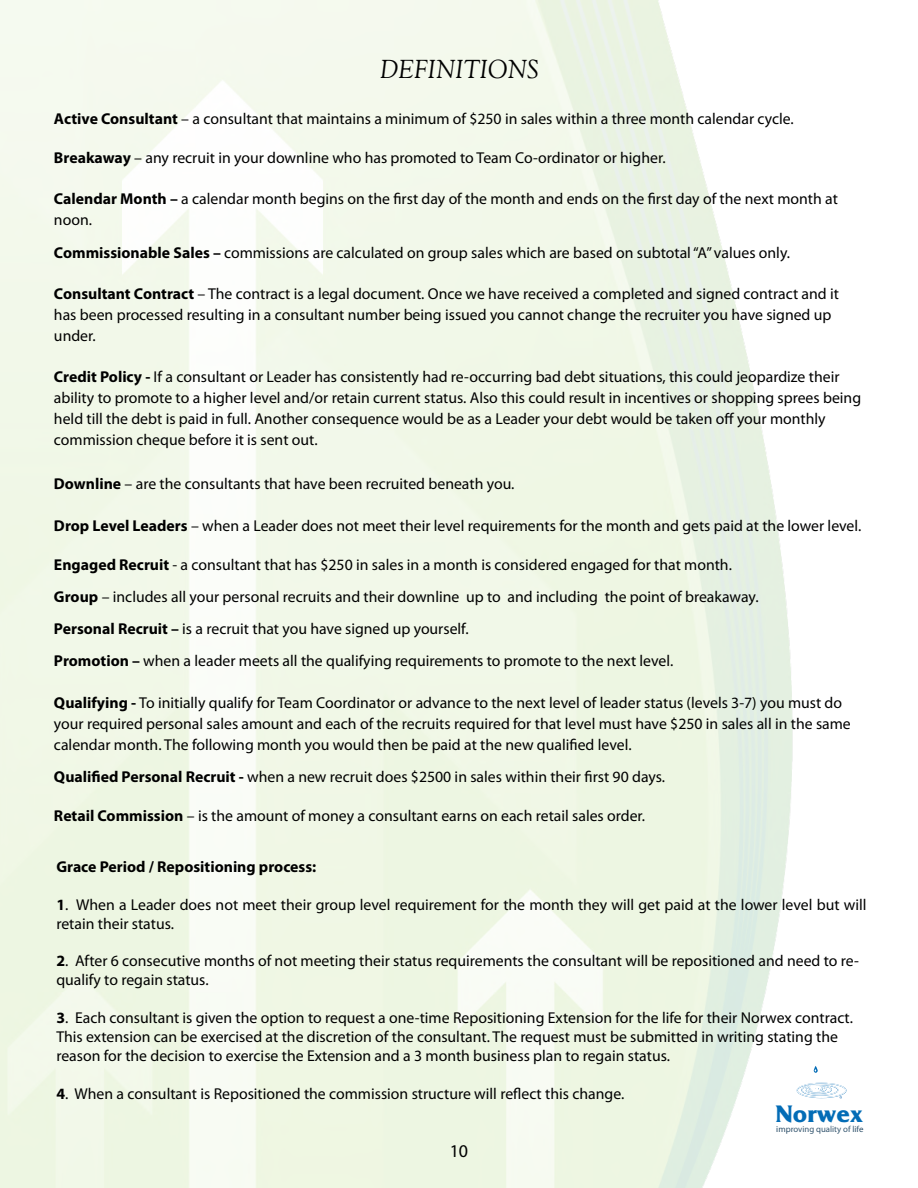
<style>
.page{position:relative;width:918px;height:1188px;background:#fff}
.page>*{position:absolute;margin:0;border:0;box-sizing:border-box;transform-origin:0 0}
.t1{font:italic 27px "Goudy Old Style T";color:#000}
.t2{font:700 25.05px "Friz Quadrata Std";color:#036cb6}
.t3{font:18px "Myriad Pro";color:#000}
.t4{font:15.75px/21px "Myriad Pro";color:#000}
.t5{font:700 15.75px "Myriad Pro";color:#000}
.t6{font:8.85px "Myriad Pro";color:#002b4a}
.s1{font-weight:700}
</style>
<div class="page">
<svg style="left:814px;top:1066px;width:4px;height:7px"></svg>
<svg style="left:797px;top:1083px;width:49px;height:16px"></svg>
<h1 class="t1" style="left:379px;top:55px;width:161px">DEFINITIONS</h1>
<p class="t4" style="left:54px;top:108px;width:741px"><span class="s1">Active Consultant</span> – a consultant that maintains a minimum of $250 in sales within a three month calendar cycle.</p>
<p class="t4" style="left:54px;top:147px;width:613px"><span class="s1">Breakaway</span> – any recruit in your downline who has promoted to Team Co-ordinator or higher.</p>
<p class="t4" style="left:54px;top:188px;width:785px"><span class="s1">Calendar Month –</span> a calendar month begins on the first day of the month and ends on the first day of the next month at noon.</p>
<p class="t4" style="left:54px;top:242px;width:738px"><span class="s1">Commissionable Sales –</span> commissions are calculated on group sales which are based on subtotal “A” values only.</p>
<p class="t4" style="left:54px;top:283px;width:787px"><span class="s1">Consultant Contract</span> – The contract is a legal document. Once we have received a completed and signed contract and it has been processed resulting in a consultant number being issued you cannot change the recruiter you have signed up under.</p>
<p class="t4" style="left:54px;top:366px;width:809px"><span class="s1">Credit Policy -</span> If a consultant or Leader has consistently had re-occurring bad debt situations, this could jeopardize their ability to promote to a higher level and/or retain current status. Also this could result in incentives or shopping sprees being held till the debt is paid in full. Another consequence would be as a Leader your debt would be taken off your monthly commission cheque before it is sent out.</p>
<p class="t4" style="left:54px;top:473px;width:462px"><span class="s1">Downline</span> – are the consultants that have been recruited beneath you.</p>
<p class="t4" style="left:54px;top:514px;width:809px"><span class="s1">Drop Level Leaders</span> – when a Leader does not meet their level requirements for the month and gets paid at the lower level.</p>
<p class="t4" style="left:54px;top:548px;width:706px;line-height:32.2px"><span class="s1">Engaged Recruit</span> - a consultant that has $250 in sales in a month is considered engaged for that month.<br><span class="s1">Group</span> – includes all your personal recruits and their downline up to and including the point of breakaway.<br><span class="s1">Personal Recruit –</span> is a recruit that you have signed up yourself.<br><span class="s1">Promotion –</span> when a leader meets all the qualifying requirements to promote to the next level.</p>
<p class="t4" style="left:54px;top:692px;width:798px"><span class="s1">Qualifying -</span> To initially qualify for Team Coordinator or advance to the next level of leader status (levels 3-7) you must do your required personal sales amount and each of the recruits required for that level must have $250 in sales all in the same calendar month. The following month you would then be paid at the new qualified level.</p>
<p class="t4" style="left:54px;top:766px;width:613px"><span class="s1">Qualified Personal Recruit -</span> when a new recruit does $2500 in sales within their first 90 days.</p>
<p class="t4" style="left:54px;top:805px;width:593px"><span class="s1">Retail Commission</span> – is the amount of money a consultant earns on each retail sales order.</p>
<p class="t5" style="left:56px;top:856px;width:261px">Grace Period / Repositioning process:</p>
<p class="t4" style="left:56px;top:895px;width:812px;line-height:18.9px"><span class="s1">1</span>. When a Leader does not meet their group level requirement for the month they will get paid at the lower level but will retain their status.</p>
<p class="t4" style="left:56px;top:951px;width:804px;line-height:18.9px"><span class="s1">2</span>. After 6 consecutive months of not meeting their status requirements the consultant will be repositioned and need to re&shy;qualify to regain status.</p>
<p class="t4" style="left:56px;top:1008px;width:798px;line-height:18.9px"><span class="s1">3</span>. Each consultant is given the option to request a one-time Repositioning Extension for the life for their Norwex contract.<br>This extension can be exercised at the discretion of the consultant. The request must be submitted in writing stating the reason for the decision to exercise the Extension and a 3 month business plan to regain status.</p>
<p class="t4" style="left:56px;top:1083px;width:569px"><span class="s1">4</span>. When a consultant is Repositioned the commission structure will reflect this change.</p>
<p class="t6" style="left:776px;top:1124px;width:89px">improving quality of life</p>
<h2 class="t2" style="left:775px;top:1100px;width:89px">Norwex</h2>
<p class="t3" style="left:450px;top:1139px;width:20px">10</p>
</div>
